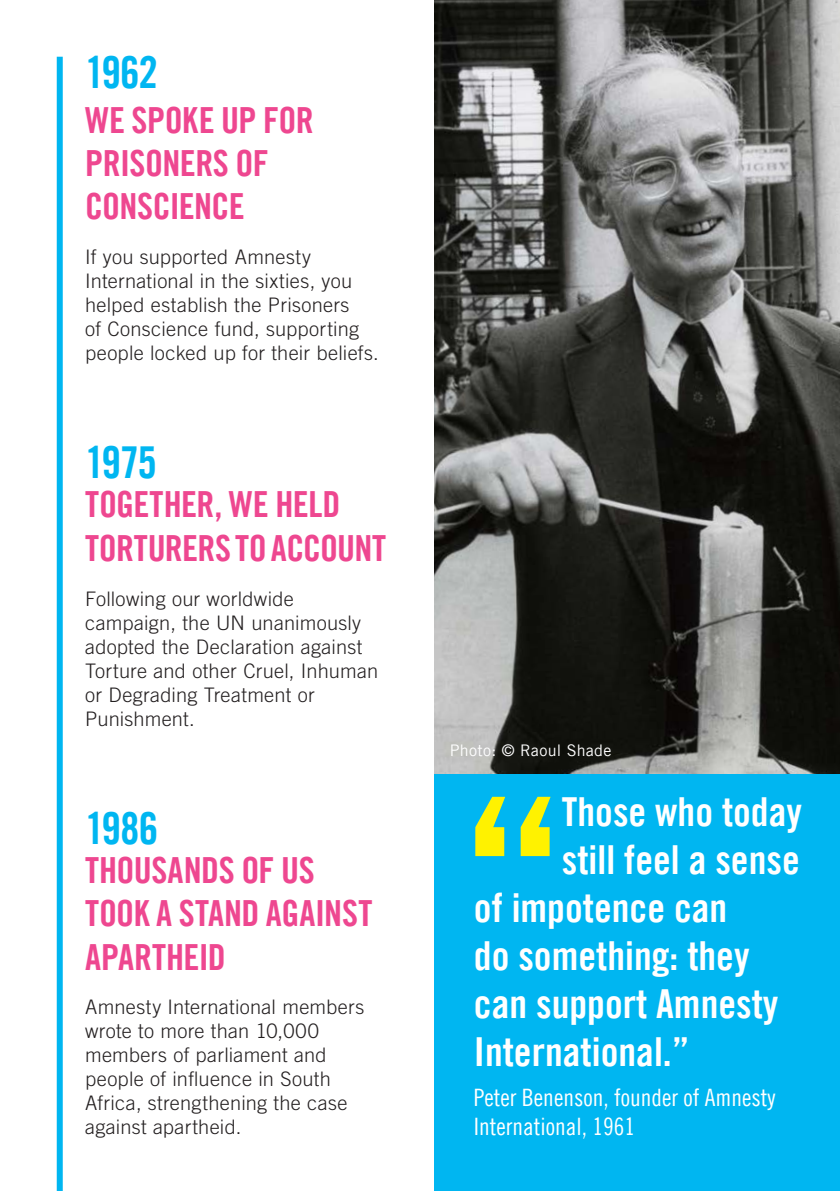
<style>
.page{position:relative;width:840px;height:1191px;background:#fff}
.page>*{position:absolute;margin:0;border:0;box-sizing:border-box;transform-origin:0 0}
.Body{font:44px "Amnesty Trade Gothic Bd Cn 20";letter-spacing:-.03em;color:#00b6f1}
.t1{font:40px "Amnesty Trade Gothic Bd Cn 20";color:#fff}
.Body-2{font:36px/43.2px "Amnesty Trade Gothic Bd Cn 20";letter-spacing:-.015em;color:#ee4790}
.t2{font:24px/28.8px "Amnesty Trade Gothic Cn 18";color:#fff}
.Body-3{font:300 20px/24px "Amnesty Trade Gothic";letter-spacing:.015em;color:#231f20}
.Body-4{font:16px "Amnesty Trade Gothic";letter-spacing:.02em;color:#fff}
</style>
<div class="page">
<img style="left:434px;top:0;width:405px;height:774px">
<div style="left:434px;top:774px;width:405px;height:417px;background:#00b6f1"></div>
<svg style="left:475px;top:797px;width:75px;height:59px"></svg>
<div style="left:57px;top:57px;width:6px;height:1134px;background:#00b6f1"></div>
<p class="Body" style="left:85px;top:46px;width:74px">1962</p>
<p class="Body-2" style="left:85px;top:98px;width:230px">WE SPOKE UP FOR<br>PRISONERS OF<br>CONSCIENCE</p>
<p class="Body-3" style="left:85px;top:245px;width:295px">If you supported Amnesty<br>International in the sixties, you helped establish the Prisoners<br>of Conscience fund, supporting people locked up for their beliefs.</p>
<p class="Body" style="left:85px;top:435px;width:73px">1975</p>
<p class="Body-2" style="left:85px;top:483px;width:302px">TOGETHER, WE HELD<br>TORTURERS TO ACCOUNT</p>
<p class="Body-3" style="left:85px;top:586px;width:294px">Following our worldwide campaign, the UN unanimously adopted the Declaration against<br>Torture and other Cruel, Inhuman or Degrading Treatment or<br>Punishment.</p>
<p class="Body" style="left:85px;top:801px;width:75px">1986</p>
<p class="Body-2" style="left:85px;top:848px;width:288px">THOUSANDS OF US<br>TOOK A STAND AGAINST<br>APARTHEID</p>
<p class="Body-3" style="left:85px;top:995px;width:280px">Amnesty International members wrote to more than 10,000 members of parliament and people of influence in South<br>Africa, strengthening the case against apartheid.</p>
<p class="Body-4" style="left:449px;top:741px;width:163px">Photo: © Raoul Shade</p>
<p class="t1" style="left:561px;top:787px;width:241px">Those who today</p>
<p class="t1" style="left:561px;top:835px;width:239px">still feel a sense</p>
<p class="t1" style="left:473px;top:883px;width:255px">of impotence can</p>
<p class="t1" style="left:473px;top:931px;width:277px">do something: they</p>
<p class="t1" style="left:473px;top:979px;width:306px">can support Amnesty</p>
<p class="t1" style="left:473px;top:1027px;width:217px">International.”</p>
<p class="t2" style="left:473px;top:1082px;width:303px">Peter Benenson, founder of Amnesty<br>International, 1961</p>
</div>
